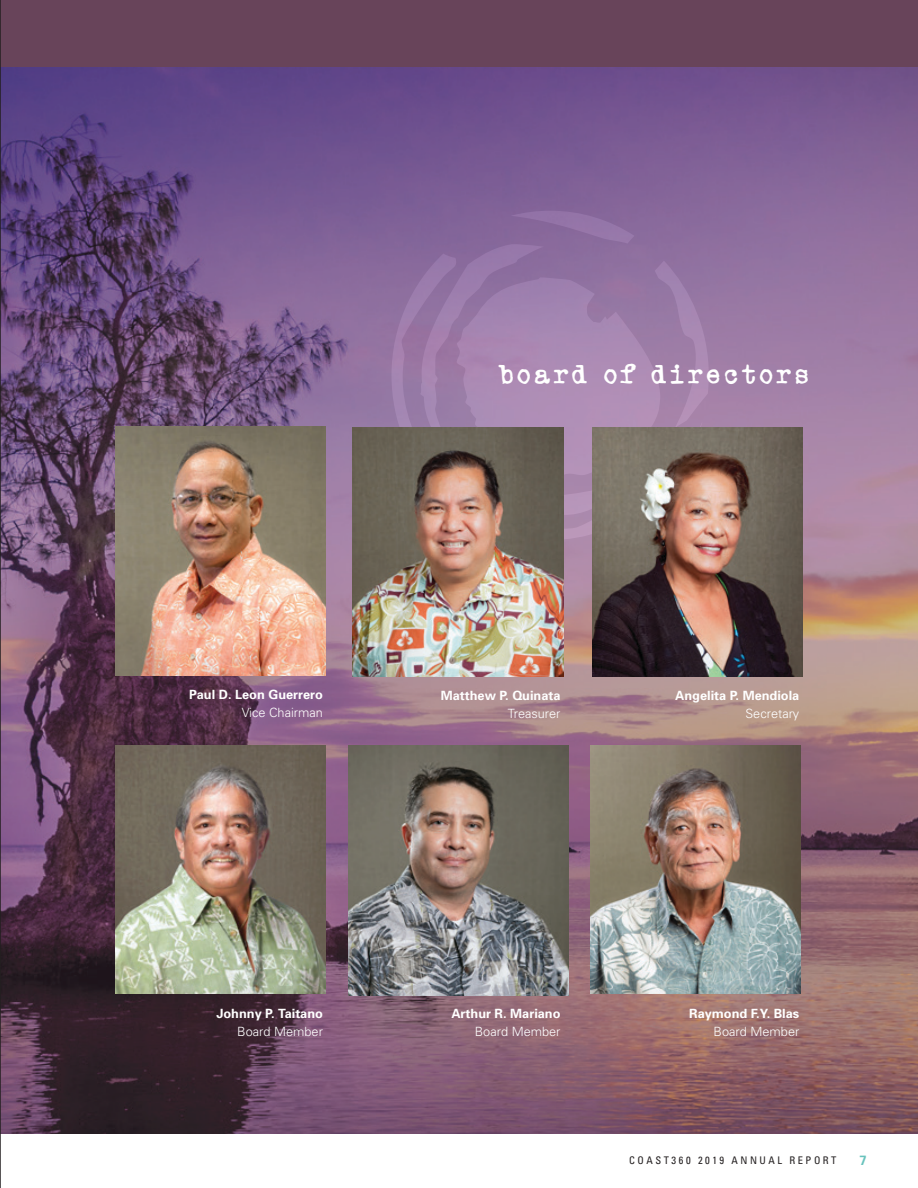
<style>
.page{position:relative;width:918px;height:1188px;background:#fff}
.page>*{position:absolute;margin:0;border:0;box-sizing:border-box;transform-origin:0 0}
.t1{font:27px "Powderfinger Type";letter-spacing:.065em;color:#fff}
.t2{font:700 13.5px "Univers";color:#69c3bd}
.NAME{font:700 12.75px "Univers";color:#fff}
.t3{font:300 12.75px "Univers";color:#fff}
.t4{font:condensed 10.5px "Univers";letter-spacing:.24em;color:#231f20}
</style>
<div class="page">
<div style="left:0;top:1px;width:918px;height:1133px;background:#68445a"></div>
<img style="left:1px;top:68px;width:917px;height:1066px">
<img style="left:115px;top:426px;width:211px;height:250px">
<img style="left:115px;top:745px;width:211px;height:249px">
<img style="left:353px;top:428px;width:210px;height:249px">
<img style="left:590px;top:745px;width:211px;height:249px">
<img style="left:592px;top:428px;width:211px;height:249px">
<img style="left:348px;top:745px;width:221px;height:250px">
<hr style="left:0;top:0;width:1px;height:1188px;background:#231f20">
<h1 class="t1" style="left:498px;top:357px;width:314px">board of directors</h1>
<p class="NAME" style="left:189px;top:686px;width:135px">Paul D. Leon Guerrero</p>
<p class="t3" style="left:242px;top:705px;width:83px">Vice Chairman</p>
<p class="NAME" style="left:216px;top:1005px;width:108px">Johnny P. Taitano</p>
<p class="t3" style="left:237px;top:1024px;width:87px">Board Member</p>
<p class="NAME" style="left:441px;top:687px;width:121px">Matthew P. Quinata</p>
<p class="t3" style="left:508px;top:705px;width:54px">Treasurer</p>
<p class="NAME" style="left:675px;top:687px;width:126px">Angelita P. Mendiola</p>
<p class="t3" style="left:746px;top:705px;width:55px">Secretary</p>
<p class="NAME" style="left:451px;top:1005px;width:111px">Arthur R. Mariano</p>
<p class="t3" style="left:475px;top:1024px;width:87px">Board Member</p>
<p class="NAME" style="left:689px;top:1005px;width:112px">Raymond F.Y. Blas</p>
<p class="t3" style="left:714px;top:1024px;width:87px">Board Member</p>
<p class="t4" style="left:629px;top:1154px;width:209px">COAST360 2019 ANNUAL REPORT</p>
<p class="t2" style="left:859px;top:1152px;width:9px">7</p>
</div>
